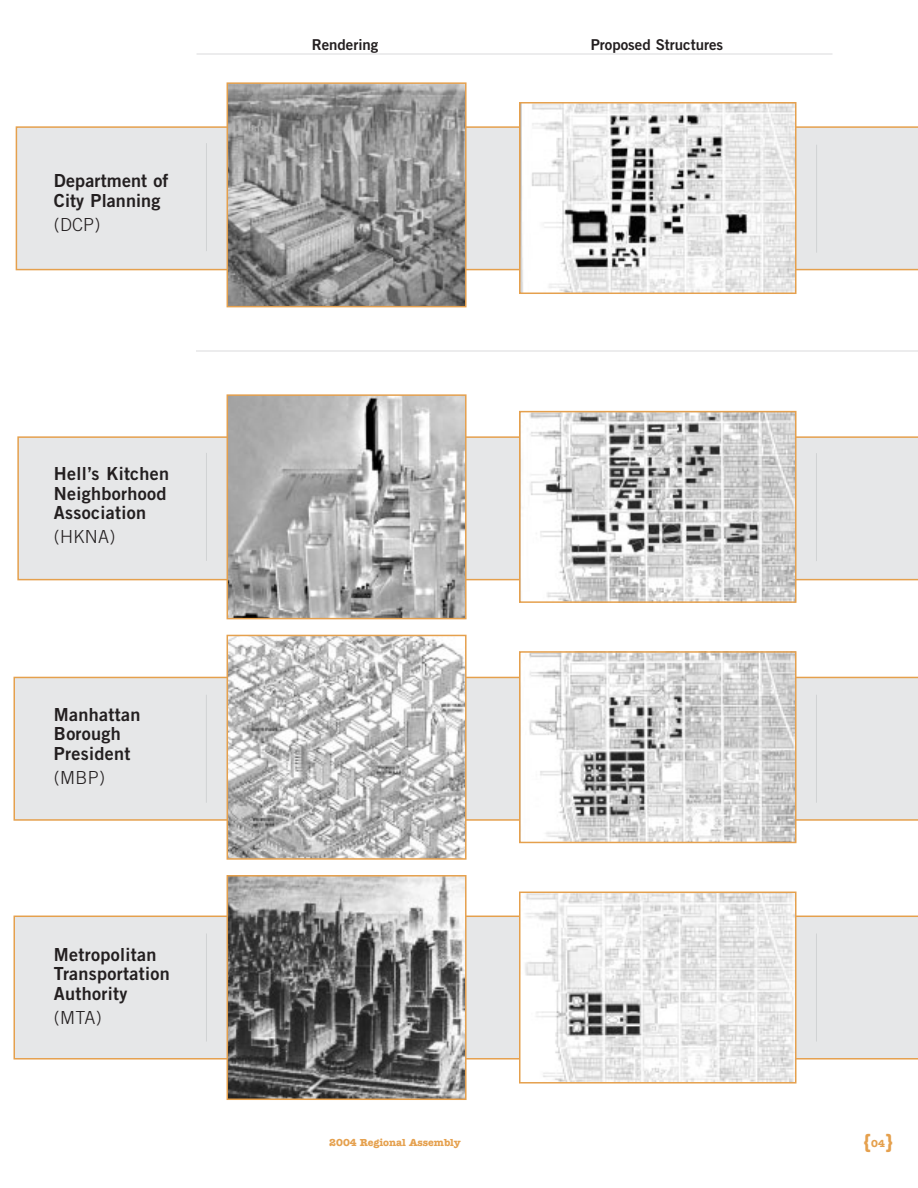
<style>
.page{position:relative;width:918px;height:1188px;background:#fff}
.page>*{position:absolute;margin:0;border:0;box-sizing:border-box;transform-origin:0 0}
.t1{font:700 21px "American Typewriter";color:#e5a04d}
.t2{font:18px/19.5px "Trade Gothic Bold Two";letter-spacing:.02em;color:#231f20}
.t3{font:300 18px "Trade Gothic";letter-spacing:.015em;color:#231f20}
.t4{font:15px "Trade Gothic Bold Two";color:#231f20}
.t5{font:700 10.5px "American Typewriter";color:#e5a04d}
.s1{font-size:10.5px}
</style>
<div class="page">
<div style="left:16px;top:126px;width:902px;height:144px;background:#e6e7e8"></div>
<div style="left:17px;top:436px;width:901px;height:144px;background:#e6e7e8"></div>
<div style="left:14px;top:677px;width:904px;height:144px;background:#e6e7e8"></div>
<div style="left:14px;top:916px;width:904px;height:144px;background:#e6e7e8"></div>
<img style="left:230px;top:85px;width:234px;height:219px">
<div style="left:227px;top:82px;width:240px;height:225px;border:2px solid #e5a04d"></div>
<img style="left:522px;top:105px;width:271px;height:186px">
<div style="left:519px;top:102px;width:277px;height:192px;border:2px solid #e5a04d"></div>
<img style="left:230px;top:397px;width:234px;height:219px">
<div style="left:227px;top:394px;width:240px;height:225px;border:2px solid #e5a04d"></div>
<img style="left:522px;top:414px;width:271px;height:186px">
<div style="left:519px;top:411px;width:277px;height:192px;border:2px solid #e5a04d"></div>
<img style="left:230px;top:638px;width:234px;height:219px">
<div style="left:227px;top:635px;width:240px;height:225px;border:2px solid #e5a04d"></div>
<img style="left:522px;top:654px;width:271px;height:186px">
<div style="left:519px;top:651px;width:277px;height:192px;border:2px solid #e5a04d"></div>
<img style="left:230px;top:878px;width:234px;height:219px">
<div style="left:227px;top:875px;width:240px;height:225px;border:2px solid #e5a04d"></div>
<img style="left:522px;top:895px;width:271px;height:186px">
<div style="left:519px;top:892px;width:277px;height:192px;border:2px solid #e5a04d"></div>
<hr style="left:206px;top:143px;width:1px;height:108px;background:#d1d3d4">
<hr style="left:206px;top:453px;width:1px;height:108px;background:#d1d3d4">
<hr style="left:206px;top:934px;width:1px;height:108px;background:#d1d3d4">
<hr style="left:816px;top:145px;width:1px;height:108px;background:#d1d3d4">
<hr style="left:816px;top:453px;width:1px;height:108px;background:#d1d3d4">
<hr style="left:197px;top:53px;width:635px;height:2px;background:#e6e7e8">
<hr style="left:816px;top:695px;width:1px;height:108px;background:#d1d3d4">
<hr style="left:816px;top:934px;width:1px;height:108px;background:#d1d3d4">
<hr style="left:196px;top:350px;width:722px;height:2px;background:#e6e7e8">
<hr style="left:206px;top:695px;width:1px;height:108px;background:#d1d3d4">
<p class="t2" style="left:54px;top:173px;width:116px">Department of<br>City Planning</p>
<p class="t3" style="left:54px;top:218px;width:48px">(DCP)</p>
<p class="t2" style="left:54px;top:466px;width:117px">Hell’s Kitchen<br>Neighborhood<br>Association</p>
<p class="t3" style="left:54px;top:530px;width:63px">(HKNA)</p>
<p class="t2" style="left:54px;top:706px;width:88px">Manhattan<br>Borough<br>President</p>
<p class="t3" style="left:54px;top:771px;width:53px">(MBP)</p>
<p class="t2" style="left:54px;top:946px;width:117px">Metropolitan<br>Transportation<br>Authority</p>
<p class="t3" style="left:54px;top:1011px;width:49px">(MTA)</p>
<p class="t4" style="left:312px;top:39px;width:68px">Rendering</p>
<p class="t4" style="left:591px;top:39px;width:134px">Proposed Structures</p>
<p class="t5" style="left:329px;top:1138px;width:133px">2004 Regional Assembly</p>
<p class="t1" style="left:862px;top:1134px;width:34px">{ }<span class="s1">0 4</span></p>
</div>
